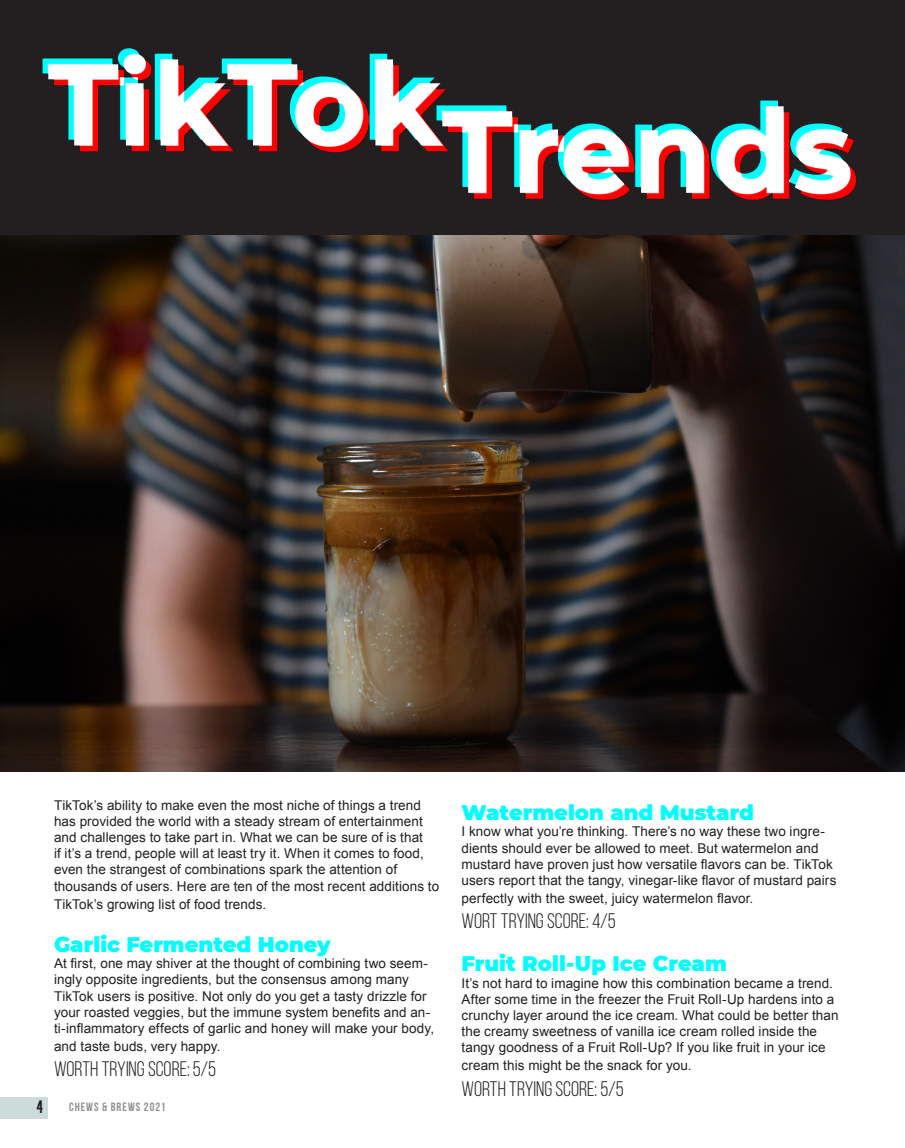
<style>
.page{position:relative;width:905px;height:1148px;background:#fff}
.page>*{position:absolute;margin:0;border:0;box-sizing:border-box;transform-origin:0 0}
.t1{font:900 21px "Montserrat";color:#00feff}
.t2{font:21px "Bebas Neue";color:#231f20}
.t3{font:18px "Kenzo";color:#231f20}
.t4{font:13.5px/16.2px "Arial";letter-spacing:.005em;color:#231f20}
.t5{font:700 12px "Bebas Neue";letter-spacing:.085em;color:#231f20}
</style>
<div class="page">
<div style="left:0;top:1096px;width:47px;height:22px;background:#cddbdc"></div>
<img style="left:0;top:234px;width:904px;height:537px">
<div style="left:0;top:0;width:904px;height:234px;background:#231f20"></div>
<img style="left:42px;top:48px;width:404px;height:105px">
<img style="left:436px;top:92px;width:421px;height:108px">
<p class="t4" style="left:54px;top:797px;width:386px">TikTok’s ability to make even the most niche of things a trend has provided the world with a steady stream of entertainment and challenges to take part in. What we can be sure of is that<br>if it’s a trend, people will at least try it. When it comes to food, even the strangest of combinations spark the attention of thousands of users. Here are ten of the most recent additions to</p>
<p class="t4" style="left:54px;top:896px;width:214px">TikTok’s growing list of food trends.</p>
<p class="t1" style="left:54px;top:928px;width:278px">Garlic Fermented Honey</p>
<p class="t4" style="left:54px;top:955px;width:382px">At first, one may shiver at the thought of combining two seem&shy;ingly opposite ingredients, but the consensus among many TikTok users is positive. Not only do you get a tasty drizzle for your roasted veggies, but the immune system benefits and an&shy;ti-inflammatory effects of garlic and honey will make your body,</p>
<p class="t4" style="left:54px;top:1038px;width:168px">and taste buds, very happy.</p>
<p class="t2" style="left:54px;top:1057px;width:164px">WORTH TRYING SCORE: 5/5</p>
<h2 class="t3" style="left:37px;top:1096px;width:8px">4</h2>
<p class="t5" style="left:69px;top:1100px;width:98px">CHEWS &amp; BREWS 2021</p>
<p class="t1" style="left:461px;top:797px;width:294px">Watermelon and Mustard</p>
<p class="t4" style="left:461px;top:823px;width:376px">I know what you’re thinking. There’s no way these two ingre&shy;dients should ever be allowed to meet. But watermelon and mustard have proven just how versatile flavors can be. TikTok users report that the tangy, vinegar-like flavor of mustard pairs</p>
<p class="t4" style="left:461px;top:890px;width:293px">perfectly with the sweet, juicy watermelon flavor.</p>
<p class="t2" style="left:461px;top:909px;width:156px">WORT TRYING SCORE: 4/5</p>
<p class="t1" style="left:461px;top:948px;width:267px">Fruit Roll-Up Ice Cream</p>
<p class="t4" style="left:461px;top:975px;width:378px">It’s not hard to imagine how this combination became a trend.<br>After some time in the freezer the Fruit Roll-Up hardens into a crunchy layer around the ice cream. What could be better than the creamy sweetness of vanilla ice cream rolled inside the tangy goodness of a Fruit Roll-Up? If you like fruit in your ice</p>
<p class="t4" style="left:461px;top:1057px;width:232px">cream this might be the snack for you.</p>
<p class="t2" style="left:461px;top:1077px;width:164px">WORTH TRYING SCORE: 5/5</p>
</div>
